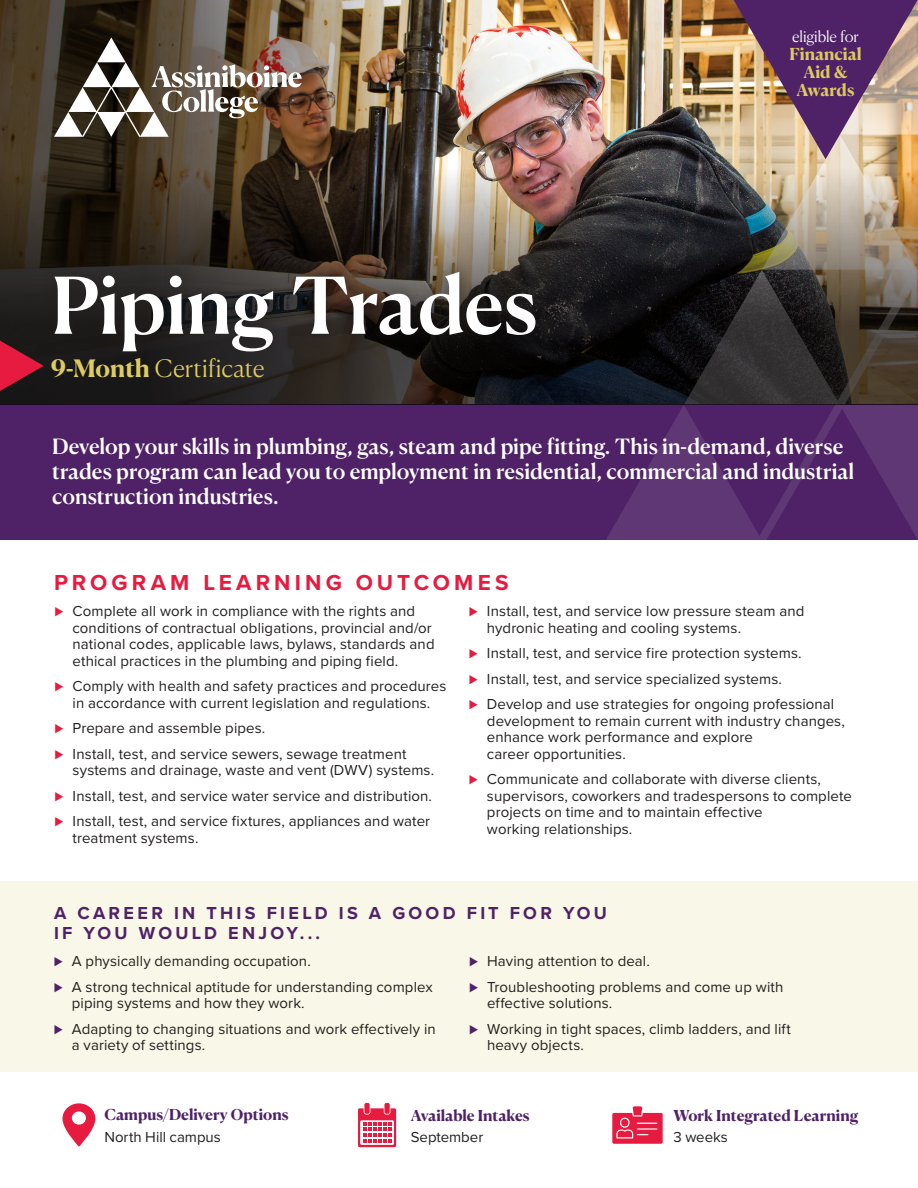
<style>
.page{position:relative;width:918px;height:1188px;background:#fff}
.page>*{position:absolute;margin:0;border:0;box-sizing:border-box;transform-origin:0 0}
.t1{font:500 78px "Canela Deck";letter-spacing:-.02em;color:#fff}
.t2{font:300 24px "Canela Deck";color:#ddca61}
.t3{font:700 22.5px "Proxima Nova";letter-spacing:.18em;color:#e71b3f}
.t4{font:500 21px/25.2px "Canela Deck";letter-spacing:-.005em;color:#fff}
.t5{font:700 18px/19.5px "Proxima Nova";letter-spacing:.185em;color:#4f2267}
.t6{font:700 16.5px/18px "Canela Deck";color:#ddca61;text-align:center}
.t7{font:15px/16.5px "Proxima Nova";letter-spacing:.005em;color:#231f20}
.t8{font:700 15px "Canela Deck";letter-spacing:-.005em;color:#4f2267}
.t9{font:300 15px "Canela Deck";letter-spacing:-.01em;color:#fff}
.s1{font-weight:700}
.s2{font-weight:300;color:#e51b40}
.s3{font-weight:300;color:#512267}
</style>
<div class="page">
<img style="left:459px;top:1px;width:275px;height:151px">
<img style="left:0;top:0;width:459px;height:152px">
<div style="left:0;top:405px;width:918px;height:135px;background:#4f2267"></div>
<svg style="left:606px;top:405px;width:312px;height:135px"></svg>
<img style="left:0;top:152px;width:918px;height:253px">
<div style="left:41px;top:258px;width:509px;height:109px;background:#231f20;opacity:.75"></div>
<svg style="left:0;top:341px;width:44px;height:50px;background:#80192a"></svg>
<svg style="left:54px;top:38px;width:248px;height:99px"></svg>
<svg style="left:734px;top:0;width:184px;height:159px;background:#926e7e"></svg>
<div style="left:0;top:882px;width:918px;height:190px;background:#f9f7e7"></div>
<svg style="left:62px;top:1103px;width:33px;height:44px"></svg>
<div style="left:364px;top:1103px;width:6px;height:11px;background:#e71b3f;border-radius:2px"></div>
<div style="left:384px;top:1103px;width:6px;height:11px;background:#e71b3f;border-radius:2px"></div>
<svg style="left:358px;top:1108px;width:38px;height:39px"></svg>
<svg style="left:612px;top:1106px;width:51px;height:38px;background:#ec546f"></svg>
<h1 class="t1" style="left:51px;top:239px;width:488px">Piping Trades</h1>
<h2 class="t2" style="left:51px;top:348px;width:216px"><span class="s1">9-Month</span> Certificate</h2>
<p class="t9" style="left:792px;top:24px;width:68px">eligible for</p>
<p class="t6" style="left:789px;top:43px;width:74px">Financial<br>Aid &amp;<br>Awards</p>
<h3 class="t4" style="left:52px;top:432px;width:804px">Develop your skills in plumbing, gas, steam and pipe fitting. This in-demand, diverse trades program can lead you to employment in residential, commercial and industrial construction industries.</h3>
<h3 class="t3" style="left:54px;top:565px;width:456px">PROGRAM LEARNING OUTCOMES</h3>
<p class="t7" style="left:73px;top:603px;width:364px;text-indent:-18px"><span class="s2">⊲</span> Complete all work in compliance with the rights and conditions of contractual obligations, provincial and/or national codes, applicable laws, bylaws, standards and ethical practices in the plumbing and piping field.</p>
<p class="t7" style="left:55px;top:678px;width:393px;text-align:center"><span class="s2">⊲</span> Comply with health and safety practices and procedures in accordance with current legislation and regulations.</p>
<p class="t7" style="left:55px;top:715px;width:353px;line-height:25.5px"><span class="s2">⊲</span> Prepare and assemble pipes.<br><span class="s2">⊲</span> Install, test, and service sewers, sewage treatment</p>
<p class="t7" style="left:55px;top:757px;width:381px;line-height:25.5px;text-indent:18px">systems and drainage, waste and vent (DWV) systems. <span class="s2">⊲</span> Install, test, and service water service and distribution. <span class="s2">⊲</span> Install, test, and service fixtures, appliances and water</p>
<p class="t7" style="left:73px;top:829px;width:127px">treatment systems.</p>
<p class="t7" style="left:487px;top:603px;width:319px;text-indent:-18px"><span class="s2">⊲</span> Install, test, and service low pressure steam and hydronic heating and cooling systems.</p>
<p class="t7" style="left:469px;top:640px;width:367px;line-height:25.5px"><span class="s2">⊲</span> Install, test, and service fire protection systems.<br><span class="s2">⊲</span> Install, test, and service specialized systems.<br><span class="s2">⊲</span> Develop and use strategies for ongoing professional</p>
<p class="t7" style="left:487px;top:712px;width:359px">development to remain current with industry changes, enhance work performance and explore<br>career opportunities.</p>
<p class="t7" style="left:487px;top:771px;width:366px;text-indent:-18px"><span class="s2">⊲</span> Communicate and collaborate with diverse clients, supervisors, coworkers and tradespersons to complete projects on time and to maintain effective<br>working relationships.</p>
<p class="t5" style="left:54px;top:903px;width:555px">A CAREER IN THIS FIELD IS A GOOD FIT FOR YOU<br>IF YOU WOULD ENJOY...</p>
<p class="t7" style="left:54px;top:948px;width:380px;line-height:25.5px"><span class="s3">⊲</span> A physically demanding occupation.<br><span class="s3">⊲</span> A strong technical aptitude for understanding complex</p>
<p class="t7" style="left:54px;top:990px;width:383px;line-height:25.5px;text-indent:18px">piping systems and how they work.<br><span class="s3">⊲</span> Adapting to changing situations and work effectively in</p>
<p class="t7" style="left:72px;top:1036px;width:135px">a variety of settings.</p>
<p class="t7" style="left:469px;top:948px;width:316px;line-height:25.5px"><span class="s3">⊲</span> Having attention to deal.<br><span class="s3">⊲</span> Troubleshooting problems and come up with</p>
<p class="t7" style="left:469px;top:990px;width:323px;line-height:25.5px;text-indent:18px">effective solutions.<br><span class="s3">⊲</span> Working in tight spaces, climb ladders, and lift</p>
<p class="t7" style="left:487px;top:1036px;width:98px">heavy objects.</p>
<p class="t8" style="left:104px;top:1101px;width:186px">Campus/Delivery Options</p>
<p class="t7" style="left:104px;top:1129px;width:118px">North Hill campus</p>
<p class="t7" style="left:411px;top:1129px;width:74px">September</p>
<p class="t7" style="left:674px;top:1129px;width:56px">3 weeks</p>
<p class="t8" style="left:411px;top:1102px;width:120px">Available Intakes</p>
<p class="t8" style="left:674px;top:1102px;width:187px">Work Integrated Learning</p>
</div>
